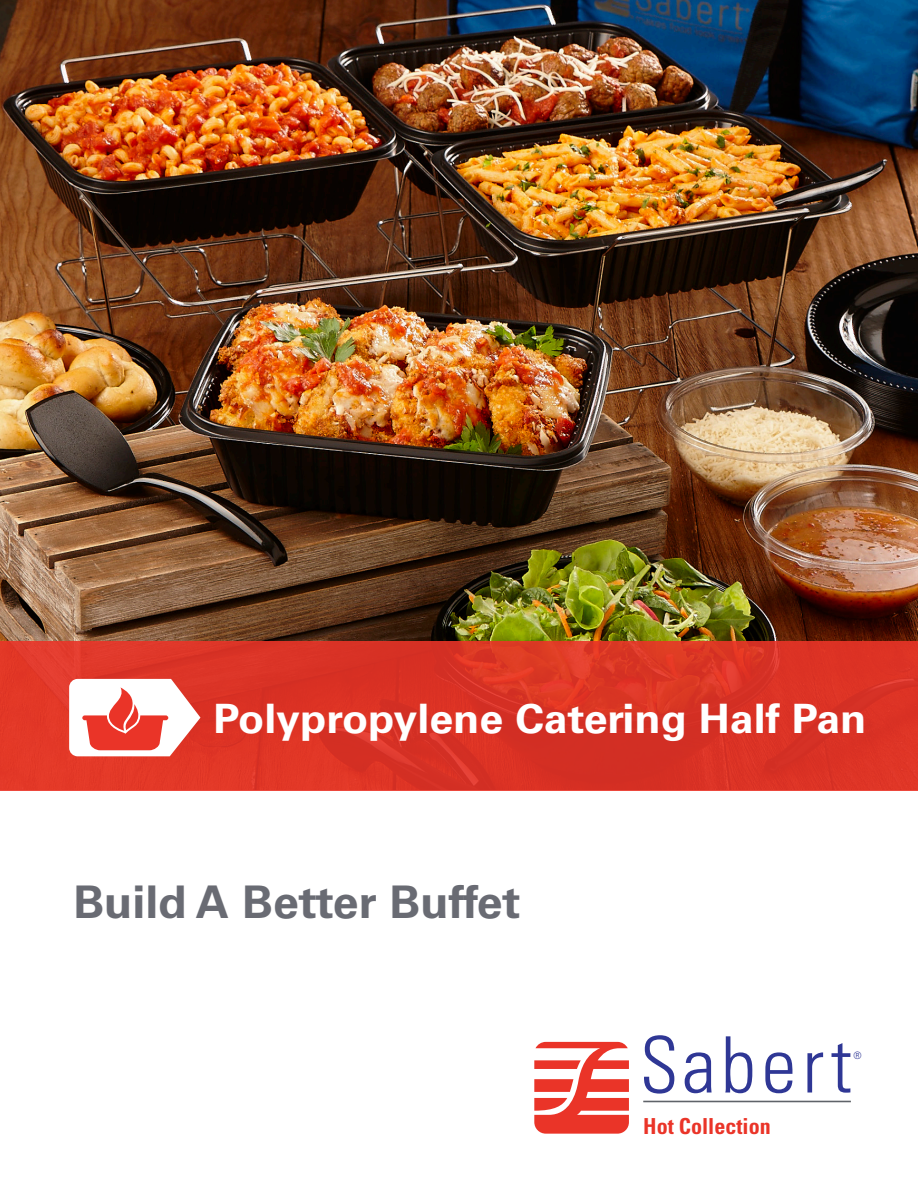
<style>
.page{position:relative;width:918px;height:1188px;background:#fff}
.page>*{position:absolute;margin:0;border:0;box-sizing:border-box;transform-origin:0 0}
.t1{font:300 condensed 77.85px "Univers LT Std";letter-spacing:.08em;color:#2f3795}
.t2{font:700 45px "Univers";color:#696b73}
.t3{font:700 40.5px "Univers";color:#fff;scale:1.06 1}
.t4{font:700 condensed 22.05px "Univers LT Std";color:#ea3428}
.t5{font:300 condensed 10.2px "Univers LT Std";color:#2f3795}
</style>
<div class="page">
<img style="left:0;top:0;width:918px;height:642px">
<div style="left:0;top:642px;width:918px;height:149px;background:#dc3325"></div>
<svg style="left:534px;top:1042px;width:95px;height:92px"></svg>
<hr style="left:643px;top:1101px;width:208px;height:1px;background:#5f6369">
<svg style="left:69px;top:679px;width:131px;height:77px"></svg>
<p class="t3" style="left:214px;top:695px;width:617px">Polypropylene Catering Half Pan</p>
<p class="t2" style="left:73px;top:876px;width:449px">Build A Better Buffet</p>
<p class="t1" style="left:640px;top:1018px;width:214px">Sabert</p>
<p class="t5" style="left:854px;top:1049px;width:10px">®</p>
<p class="t4" style="left:643px;top:1112px;width:129px">Hot Collection</p>
</div>
